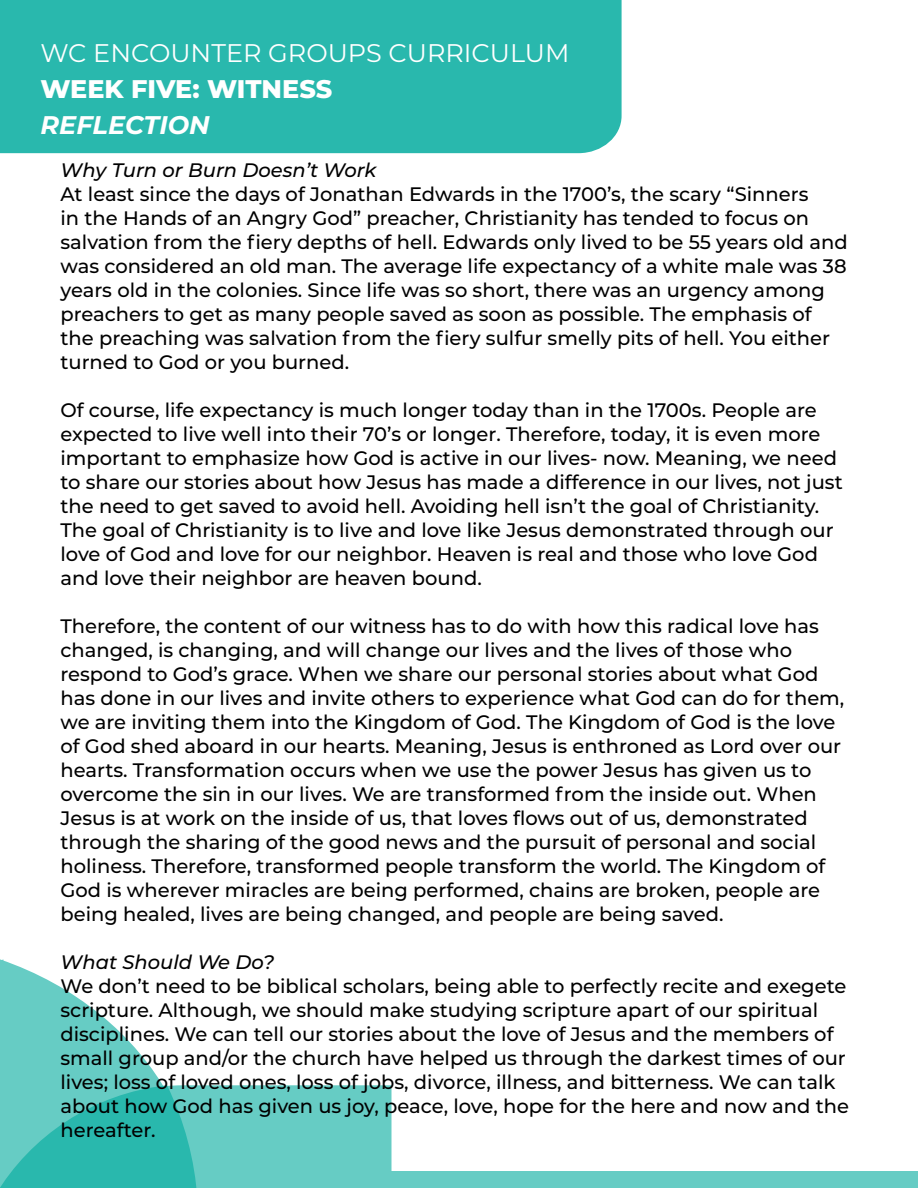
<style>
.page{position:relative;width:918px;height:1188px;background:#fff}
.page>*{position:absolute;margin:0;border:0;box-sizing:border-box;transform-origin:0 0}
.t1{font:25.5px "Montserrat";color:#fff}
.t2{font:800 25.5px "Montserrat";color:#fff}
.t3{font:italic 700 25.5px "Montserrat";color:#fff}
.t4{font:500 19.5px/24px "Montserrat";color:#000}
.t5{font:italic 500 19.5px "Montserrat";color:#000}
</style>
<div class="page">
<div style="left:0;top:0;width:622px;height:153px;background:#29b8ad"></div>
<div style="left:0;top:1172px;width:918px;height:16px;background:#66ccc4"></div>
<svg style="left:0;top:959px;width:392px;height:229px"></svg>
<h1 class="t1" style="left:40px;top:36px;width:530px">WC ENCOUNTER GROUPS CURRICULUM</h1>
<h1 class="t2" style="left:40px;top:71px;width:293px">WEEK FIVE: WITNESS</h1>
<h1 class="t3" style="left:40px;top:107px;width:171px">REFLECTION</h1>
<p class="t5" style="left:60px;top:156px;width:317px">Why Turn or Burn Doesn’t Work</p>
<p class="t4" style="left:60px;top:181px;width:789px">At least since the days of Jonathan Edwards in the 1700’s, the scary “Sinners<br>in the Hands of an Angry God” preacher, Christianity has tended to focus on salvation from the fiery depths of hell. Edwards only lived to be 55 years old and was considered an old man. The average life expectancy of a white male was 38 years old in the colonies. Since life was so short, there was an urgency among preachers to get as many people saved as soon as possible. The emphasis of the preaching was salvation from the fiery sulfur smelly pits of hell. You either turned to God or you burned.</p>
<p class="t4" style="left:60px;top:397px;width:784px">Of course, life expectancy is much longer today than in the 1700s. People are expected to live well into their 70’s or longer. Therefore, today, it is even more important to emphasize how God is active in our lives- now. Meaning, we need to share our stories about how Jesus has made a difference in our lives, not just the need to get saved to avoid hell. Avoiding hell isn’t the goal of Christianity.<br>The goal of Christianity is to live and love like Jesus demonstrated through our love of God and love for our neighbor. Heaven is real and those who love God and love their neighbor are heaven bound.</p>
<p class="t4" style="left:60px;top:613px;width:785px">Therefore, the content of our witness has to do with how this radical love has changed, is changing, and will change our lives and the lives of those who respond to God’s grace. When we share our personal stories about what God has done in our lives and invite others to experience what God can do for them, we are inviting them into the Kingdom of God. The Kingdom of God is the love of God shed aboard in our hearts. Meaning, Jesus is enthroned as Lord over our hearts. Transformation occurs when we use the power Jesus has given us to overcome the sin in our lives. We are transformed from the inside out. When Jesus is at work on the inside of us, that loves flows out of us, demonstrated through the sharing of the good news and the pursuit of personal and social holiness. Therefore, transformed people transform the world. The Kingdom of God is wherever miracles are being performed, chains are broken, people are being healed, lives are being changed, and people are being saved.</p>
<p class="t5" style="left:60px;top:948px;width:215px">What Should We Do?</p>
<p class="t4" style="left:60px;top:973px;width:790px">We don’t need to be biblical scholars, being able to perfectly recite and exegete scripture. Although, we should make studying scripture apart of our spiritual disciplines. We can tell our stories about the love of Jesus and the members of small group and/or the church have helped us through the darkest times of our lives; loss of loved ones, loss of jobs, divorce, illness, and bitterness. We can talk about how God has given us joy, peace, love, hope for the here and now and the hereafter.</p>
</div>
